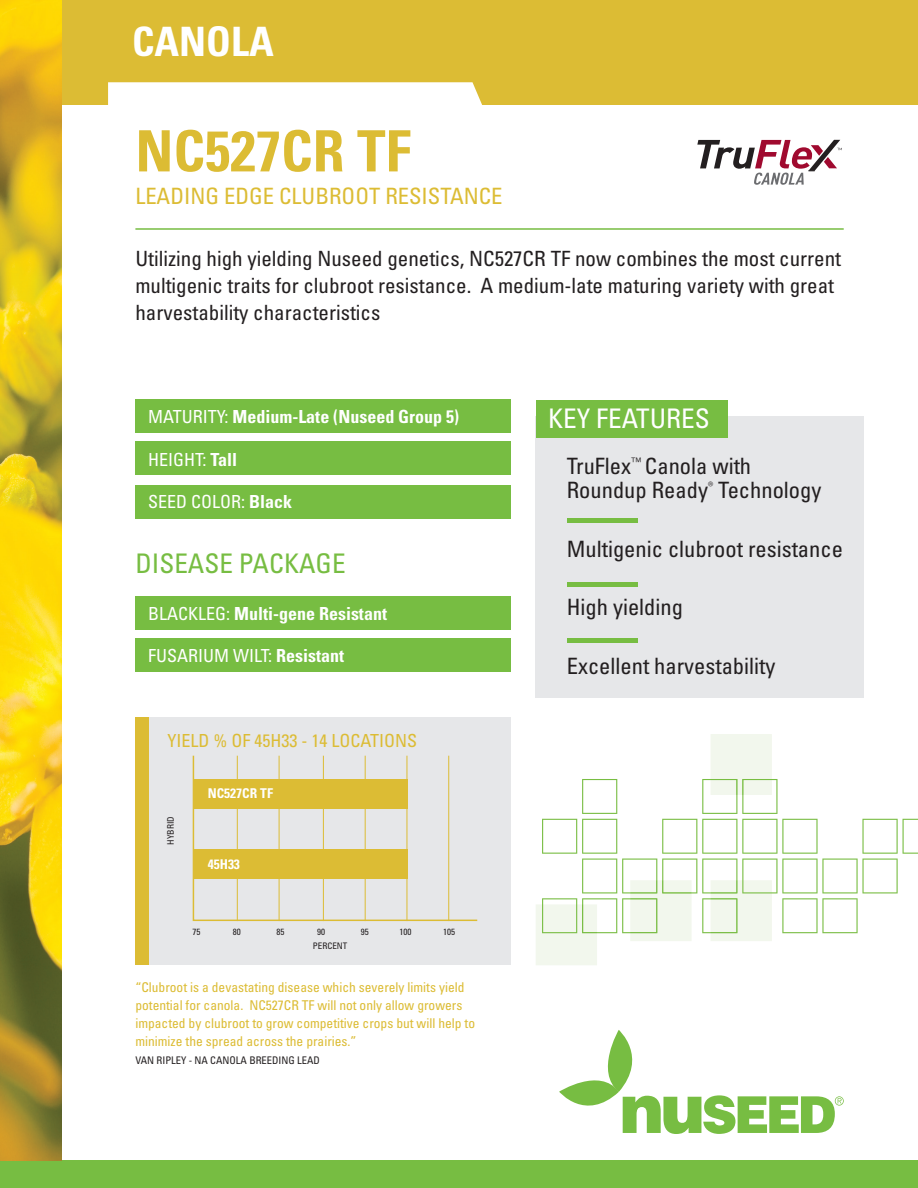
<style>
.page{position:relative;width:918px;height:1188px;background:#fff}
.page>*{position:absolute;margin:0;border:0;box-sizing:border-box;transform-origin:0 0}
.t1{font:700 condensed 57px "Univers LT Pro";color:#dcbc34}
.t2{font:700 condensed 40.5px "Univers LT Pro";color:#fff}
.t3{font:condensed 27px "Univers LT Pro";color:#77bd42}
.t4{font:condensed 27px "Univers LT Pro";color:#fff}
.t5{font:condensed 22.5px "Univers LT Pro";color:#231f20}
.t6{font:condensed 22.5px "Univers LT Pro";color:#dcbc34}
.t7{font:condensed 21px/27px "Univers LT Pro";color:#231f20}
.t8{font:700 condensed 18px "Univers LT Pro";color:#fff}
.t9{font:condensed 18px "Univers LT Pro";color:#fff}
.t10{font:condensed 18px "Univers LT Pro";color:#dcbc34}
.t11{font:condensed 13.5px/18px "Univers LT Pro";color:#dcbc34}
.t12{font:700 condensed 13.5px "Univers LT Pro";color:#fff}
.t13{font:condensed 10.5px "Univers LT Pro";color:#231f20}
.t14{font:condensed 9px "Univers LT Pro";color:#231f20}
.s1{font-weight:400}
.s2{font-weight:700}
</style>
<div class="page">
<svg style="left:536px;top:734px;width:382px;height:231px"></svg>
<div style="left:0;top:0;width:918px;height:104px;background:#dcbc34"></div>
<div style="left:135px;top:400px;width:376px;height:33px;background:#77bd42"></div>
<div style="left:135px;top:441px;width:376px;height:34px;background:#77bd42"></div>
<div style="left:135px;top:485px;width:376px;height:34px;background:#77bd42"></div>
<div style="left:536px;top:416px;width:328px;height:282px;background:#e6e7e9"></div>
<div style="left:0;top:1161px;width:918px;height:27px;background:#77bd42"></div>
<svg style="left:559px;top:1030px;width:285px;height:104px"></svg>
<div style="left:536px;top:400px;width:192px;height:37px;background:#77bd42"></div>
<svg style="left:108px;top:82px;width:390px;height:23px;background:#fcfaf2"></svg>
<hr style="left:135px;top:228px;width:709px;height:2px;background:#77bd42">
<hr style="left:567px;top:519px;width:71px;height:4px;background:#77bd42">
<hr style="left:567px;top:582px;width:71px;height:4px;background:#77bd42">
<div style="left:567px;top:638px;width:71px;height:5px;background:#77bd42"></div>
<img style="left:0;top:0;width:62px;height:1161px">
<div style="left:135px;top:597px;width:376px;height:33px;background:#77bd42"></div>
<div style="left:135px;top:638px;width:376px;height:33px;background:#77bd42"></div>
<div style="left:135px;top:718px;width:15px;height:247px;background:#dcbc34"></div>
<div style="left:150px;top:718px;width:361px;height:247px;background:#e6e7e9"></div>
<svg style="left:192px;top:755px;width:286px;height:167px"></svg>
<div style="left:193px;top:779px;width:214px;height:29px;background:#dcbc34"></div>
<hr style="left:237px;top:756px;width:1px;height:165px;background:#dcbc34">
<hr style="left:279px;top:756px;width:1px;height:165px;background:#dcbc34">
<hr style="left:323px;top:756px;width:1px;height:165px;background:#dcbc34">
<hr style="left:365px;top:756px;width:1px;height:165px;background:#dcbc34">
<hr style="left:407px;top:756px;width:1px;height:165px;background:#dcbc34">
<hr style="left:448px;top:756px;width:1px;height:165px;background:#dcbc34">
<div style="left:193px;top:850px;width:214px;height:29px;background:#dcbc34"></div>
<svg style="left:697px;top:140px;width:145px;height:45px"></svg>
<p class="t2" style="left:132px;top:17px;width:143px">CANOLA</p>
<p class="t1" style="left:135px;top:116px;width:277px">NC527CR TF</p>
<p class="t6" style="left:135px;top:182px;width:369px">LEADING EDGE CLUBROOT RESISTANCE</p>
<p class="t7" style="left:135px;top:244px;width:707px">Utilizing high yielding Nuseed genetics, NC527CR TF now combines the most current multigenic traits for clubroot resistance. A medium-late maturing variety with great harvestability characteristics</p>
<p class="t8" style="left:148px;top:405px;width:313px"><span class="s1">MATURITY:</span> Medium-Late (Nuseed Group 5)</p>
<p class="t9" style="left:148px;top:448px;width:91px">HEIGHT: <span class="s2">Tall</span></p>
<p class="t9" style="left:148px;top:491px;width:145px">SEED COLOR: <span class="s2">Black</span></p>
<p class="t3" style="left:135px;top:546px;width:212px">DISEASE PACKAGE</p>
<p class="t8" style="left:148px;top:602px;width:240px"><span class="s1">BLACKLEG:</span> Multi-gene Resistant</p>
<p class="t9" style="left:148px;top:645px;width:198px">FUSARIUM WILT: <span class="s2">Resistant</span></p>
<p class="t10" style="left:167px;top:729px;width:251px">YIELD % OF 45H33 - 14 LOCATIONS</p>
<p class="t14" style="left:165px;top:845px;width:30px;rotate:-90deg">HYBRID</p>
<p class="t12" style="left:208px;top:785px;width:67px">NC527CR TF</p>
<p class="t12" style="left:208px;top:856px;width:34px">45H33</p>
<p class="t14" style="left:192px;top:926px;width:9px">75</p>
<p class="t14" style="left:233px;top:926px;width:9px">80</p>
<p class="t14" style="left:277px;top:926px;width:9px">85</p>
<p class="t14" style="left:317px;top:926px;width:9px">90</p>
<p class="t14" style="left:361px;top:926px;width:9px">95</p>
<p class="t14" style="left:399px;top:926px;width:13px">100</p>
<p class="t14" style="left:443px;top:926px;width:13px">105</p>
<p class="t14" style="left:313px;top:940px;width:36px">PERCENT</p>
<p class="t11" style="left:135px;top:978px;width:341px">“Clubroot is a devastating disease which severely limits yield potential for canola. NC527CR TF will not only allow growers impacted by clubroot to grow competitive crops but will help to minimize the spread across the prairies.”</p>
<p class="t13" style="left:135px;top:1054px;width:186px">VAN RIPLEY - NA CANOLA BREEDING LEAD</p>
<p class="t4" style="left:548px;top:401px;width:163px">KEY FEATURES</p>
<p class="t5" style="left:567px;top:452px;width:186px">TruFlex<sup>™</sup> Canola with</p>
<p class="t5" style="left:567px;top:476px;width:256px">Roundup Ready<sup>®</sup> Technology</p>
<p class="t5" style="left:567px;top:534px;width:278px">Multigenic clubroot resistance</p>
<p class="t5" style="left:567px;top:593px;width:118px">High yielding</p>
<p class="t5" style="left:567px;top:651px;width:210px">Excellent harvestability</p>
</div>
